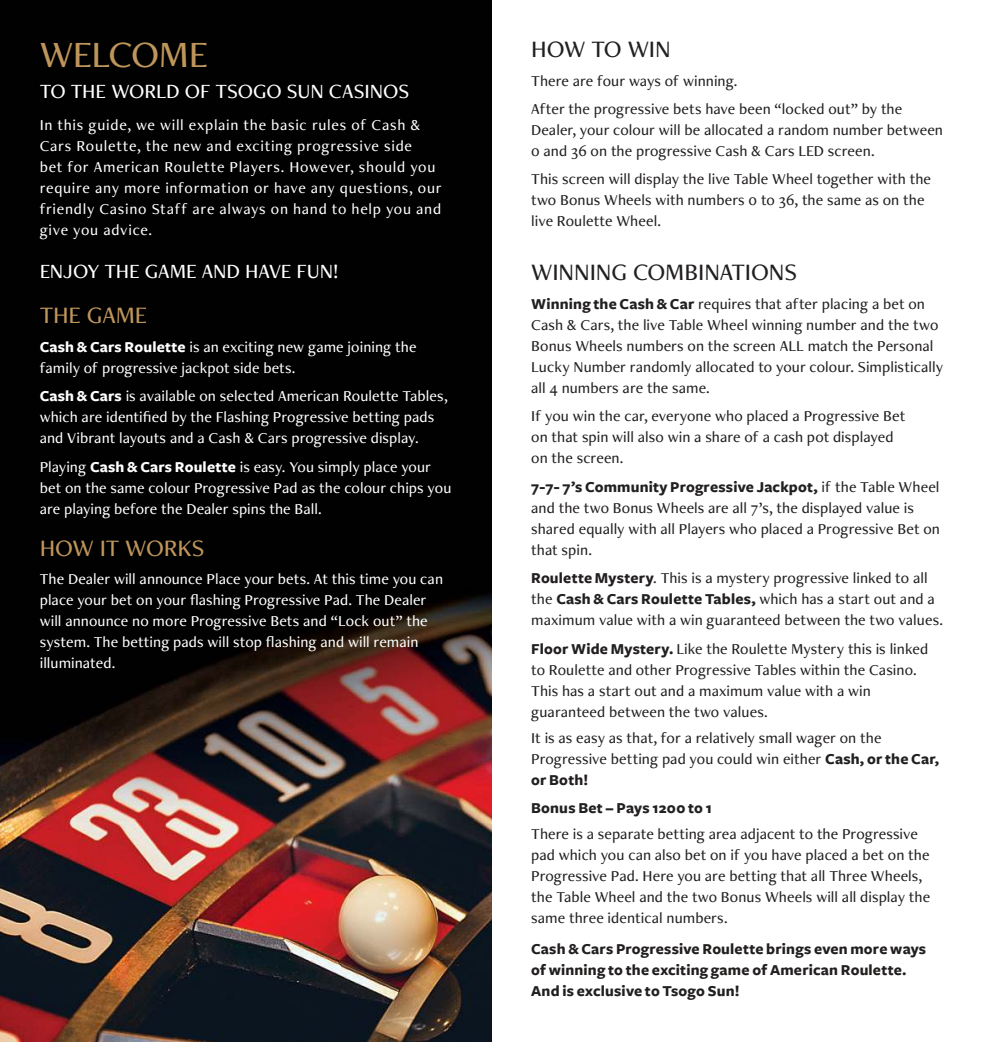
<style>
.page{position:relative;width:983px;height:1042px;background:#fff}
.page>*{position:absolute;margin:0;border:0;box-sizing:border-box;transform-origin:0 0}
.t1{font:500 38.5px "Freight Neo Pro";letter-spacing:-.02em;color:#be955b}
.t2{font:500 24.5px "Freight Neo Pro";letter-spacing:-.005em;color:#221f1f}
.t3{font:500 24.5px "Freight Neo Pro";letter-spacing:-.005em;color:#be955b}
.t4{font:500 21px "Freight Neo Pro";letter-spacing:-.005em;color:#fff}
.t5{font:500 15.75px/21px "Freight Neo Pro";letter-spacing:.005em;color:#221f1f}
.t6{font:500 15.75px/21px "Freight Neo Pro";letter-spacing:.005em;color:#fff}
.t7{font:500 15.75px/21px "Freight Neo Pro";letter-spacing:.045em;color:#fff}
.t8{font:700 15.75px/21px "Freight Sans";letter-spacing:.01em;color:#221f1f}
.s1{font-family:"Freight Sans";font-weight:700}
.s2{font-family:"Freight Neo Pro";font-weight:500}
</style>
<div class="page">
<img style="left:0;top:0;width:491px;height:1042px">
<h1 class="t1" style="left:40px;top:40px;width:170px">WELCOME</h1>
<h3 class="t4" style="left:40px;top:83px;width:371px">TO THE WORLD OF TSOGO SUN CASINOS</h3>
<p class="t7" style="left:40px;top:116px;width:403px">In this guide, we will explain the basic rules of Cash &amp; Cars Roulette, the new and exciting progressive side<br>bet for American Roulette Players. However, should you require any more information or have any questions, our friendly Casino Staff are always on hand to help you and give you advice.</p>
<h3 class="t4" style="left:40px;top:263px;width:301px">ENJOY THE GAME AND HAVE FUN!</h3>
<h2 class="t3" style="left:40px;top:306px;width:109px">THE GAME</h2>
<p class="t6" style="left:40px;top:338px;width:378px"><span class="s1">Cash &amp; Cars Roulette</span> is an exciting new game joining the family of progressive jackpot side bets.</p>
<p class="t6" style="left:40px;top:387px;width:409px"><span class="s1">Cash &amp; Cars</span> is available on selected American Roulette Tables, which are identified by the Flashing Progressive betting pads and Vibrant layouts and a Cash &amp; Cars progressive display.</p>
<p class="t6" style="left:40px;top:458px;width:413px">Playing <span class="s1">Cash &amp; Cars Roulette</span> is easy. You simply place your bet on the same colour Progressive Pad as the colour chips you are playing before the Dealer spins the Ball.</p>
<h2 class="t3" style="left:40px;top:538px;width:166px">HOW IT WORKS</h2>
<p class="t6" style="left:40px;top:570px;width:405px">The Dealer will announce Place your bets. At this time you can place your bet on your flashing Progressive Pad. The Dealer will announce no more Progressive Bets and “Lock out” the system. The betting pads will stop flashing and will remain illuminated.</p>
<h2 class="t2" style="left:531px;top:40px;width:141px">HOW TO WIN</h2>
<p class="t5" style="left:531px;top:68px;width:372px;line-height:28.5px">There are four ways of winning.<br>After the progressive bets have been “locked out” by the</p>
<p class="t5" style="left:531px;top:121px;width:413px">Dealer, your colour will be allocated a random number between<br>0 and 36 on the progressive Cash &amp; Cars LED screen.</p>
<p class="t5" style="left:531px;top:171px;width:401px">This screen will display the live Table Wheel together with the two Bonus Wheels with numbers 0 to 36, the same as on the live Roulette Wheel.</p>
<h2 class="t2" style="left:531px;top:263px;width:267px">WINNING COMBINATIONS</h2>
<p class="t5" style="left:531px;top:295px;width:413px"><span class="s1">Winning the Cash &amp; Car</span> requires that after placing a bet on Cash &amp; Cars, the live Table Wheel winning number and the two Bonus Wheels numbers on the screen ALL match the Personal Lucky Number randomly allocated to your colour. Simplistically all 4 numbers are the same.</p>
<p class="t5" style="left:531px;top:407px;width:375px">If you win the car, everyone who placed a Progressive Bet on that spin will also win a share of a cash pot displayed on the screen.</p>
<p class="t8" style="left:531px;top:478px;width:409px">7-7- 7’s Community Progressive Jackpot, <span class="s2">if the Table Wheel</span></p>
<p class="t5" style="left:531px;top:499px;width:410px">and the two Bonus Wheels are all 7’s, the displayed value is shared equally with all Players who placed a Progressive Bet on that spin.</p>
<p class="t5" style="left:531px;top:569px;width:413px"><span class="s1">Roulette Mystery</span>. This is a mystery progressive linked to all the <span class="s1">Cash &amp; Cars Roulette Tables,</span> which has a start out and a maximum value with a win guaranteed between the two values.</p>
<p class="t5" style="left:531px;top:640px;width:398px"><span class="s1">Floor Wide Mystery.</span> Like the Roulette Mystery this is linked to Roulette and other Progressive Tables within the Casino.<br>This has a start out and a maximum value with a win guaranteed between the two values.</p>
<p class="t5" style="left:531px;top:729px;width:409px">It is as easy as that, for a relatively small wager on the<br>Progressive betting pad you could win either <span class="s1">Cash, or the Car,</span></p>
<p class="t8" style="left:531px;top:767px;width:182px;line-height:28.5px">or Both!<br>Bonus Bet – Pays 1200 to 1</p>
<p class="t5" style="left:531px;top:825px;width:400px">There is a separate betting area adjacent to the Progressive pad which you can also bet on if you have placed a bet on the Progressive Pad. Here you are betting that all Three Wheels, the Table Wheel and the two Bonus Wheels will all display the same three identical numbers.</p>
<p class="t8" style="left:531px;top:940px;width:396px">Cash &amp; Cars Progressive Roulette brings even more ways of winning to the exciting game of American Roulette.<br>And is exclusive to Tsogo Sun!</p>
</div>
